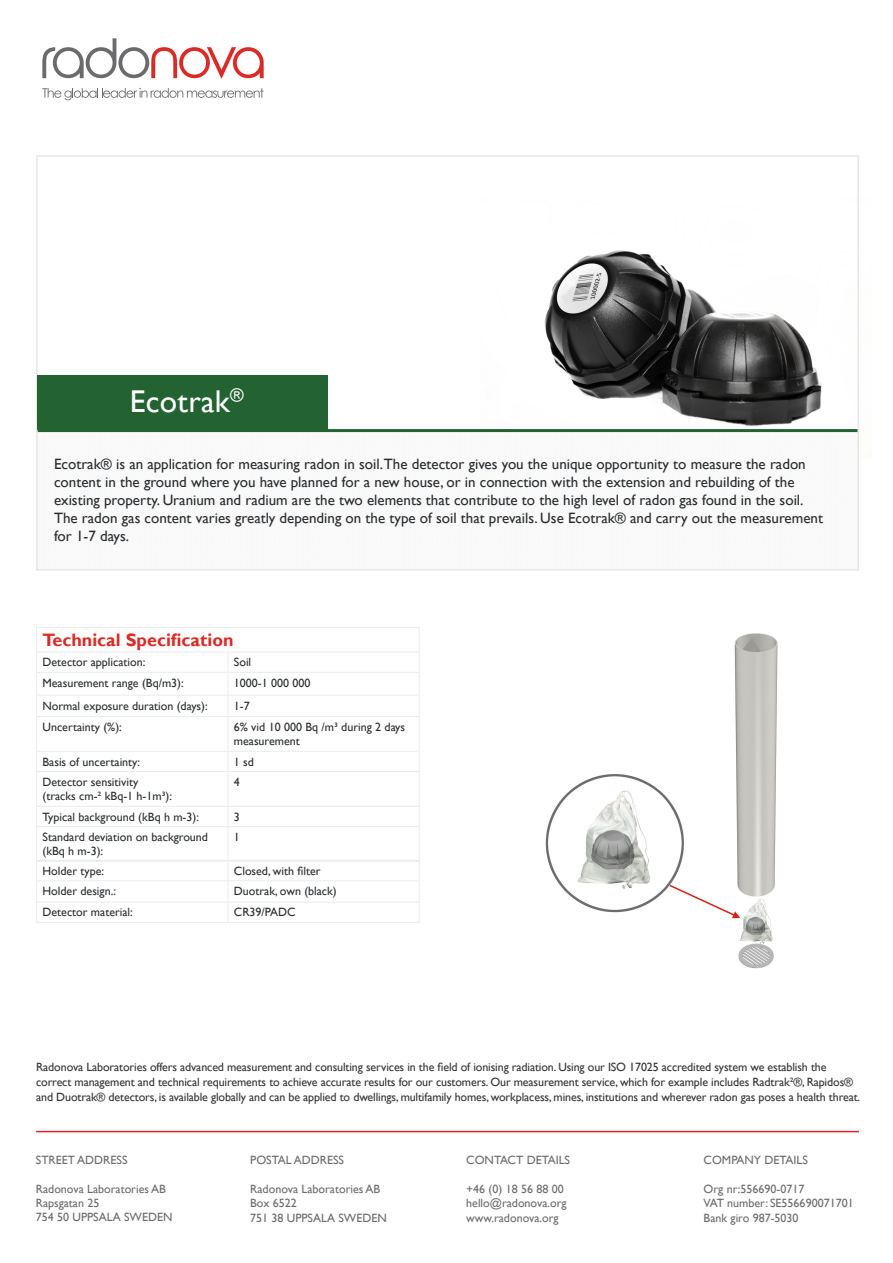
<style>
.page{position:relative;width:893px;height:1263px;background:#fff}
.page>*{position:absolute;margin:0;border:0;box-sizing:border-box;transform-origin:0 0}
.t1{font:31.5px "Gill Sans";letter-spacing:.01em;color:#fff}
.t2{font:700 18px "Gill Sans";color:#da2c26}
.t3{font:15px/18px "Gill Sans";color:#292c2f}
.t4{font:12px/15px "Gill Sans";letter-spacing:-.01em;color:#333}
.t5{font:12px/14.4px "Gill Sans";color:#292c2f}
.t6{font:12px/14.4px "Gill Sans";color:#6b6b6e}
</style>
<div class="page">
<img style="left:544px;top:250px;width:278px;height:176px">
<hr style="left:36px;top:672px;width:192px;height:1px;background:#ececec">
<hr style="left:228px;top:672px;width:192px;height:1px;background:#ececec">
<hr style="left:36px;top:695px;width:192px;height:1px;background:#ececec">
<hr style="left:228px;top:695px;width:192px;height:1px;background:#ececec">
<svg style="left:227px;top:653px;width:1px;height:63px"></svg>
<hr style="left:36px;top:716px;width:192px;height:1px;background:#ececec">
<hr style="left:36px;top:717px;width:1px;height:34px;background:#ececec">
<hr style="left:228px;top:716px;width:192px;height:1px;background:#ececec">
<hr style="left:227px;top:717px;width:1px;height:34px;background:#ececec">
<hr style="left:419px;top:717px;width:1px;height:34px;background:#ececec">
<hr style="left:36px;top:751px;width:192px;height:1px;background:#ececec">
<svg style="left:36px;top:752px;width:1px;height:19px"></svg>
<hr style="left:228px;top:751px;width:192px;height:1px;background:#ececec">
<svg style="left:227px;top:752px;width:1px;height:19px"></svg>
<svg style="left:419px;top:752px;width:1px;height:19px"></svg>
<hr style="left:36px;top:771px;width:192px;height:1px;background:#ececec">
<hr style="left:36px;top:772px;width:1px;height:34px;background:#ececec">
<hr style="left:228px;top:771px;width:192px;height:1px;background:#ececec">
<hr style="left:227px;top:772px;width:1px;height:34px;background:#ececec">
<hr style="left:419px;top:772px;width:1px;height:34px;background:#ececec">
<hr style="left:36px;top:806px;width:192px;height:1px;background:#ececec">
<svg style="left:36px;top:807px;width:1px;height:19px"></svg>
<hr style="left:228px;top:806px;width:192px;height:1px;background:#ececec">
<svg style="left:227px;top:807px;width:1px;height:19px"></svg>
<svg style="left:419px;top:807px;width:1px;height:19px"></svg>
<hr style="left:36px;top:826px;width:192px;height:1px;background:#ececec">
<hr style="left:36px;top:827px;width:1px;height:34px;background:#ececec">
<hr style="left:228px;top:826px;width:192px;height:1px;background:#ececec">
<hr style="left:227px;top:827px;width:1px;height:34px;background:#ececec">
<hr style="left:419px;top:827px;width:1px;height:34px;background:#ececec">
<hr style="left:36px;top:861px;width:192px;height:1px;background:#ececec">
<hr style="left:228px;top:861px;width:192px;height:1px;background:#ececec">
<hr style="left:36px;top:627px;width:192px;height:1px;background:#ececec">
<svg style="left:36px;top:628px;width:1px;height:88px"></svg>
<hr style="left:228px;top:627px;width:192px;height:1px;background:#ececec">
<svg style="left:419px;top:628px;width:1px;height:88px"></svg>
<hr style="left:36px;top:652px;width:192px;height:1px;background:#ececec">
<hr style="left:228px;top:652px;width:192px;height:1px;background:#ececec">
<hr style="left:36px;top:860px;width:192px;height:1px;background:#ececec">
<hr style="left:228px;top:860px;width:192px;height:1px;background:#ececec">
<hr style="left:36px;top:880px;width:192px;height:1px;background:#ececec">
<hr style="left:228px;top:880px;width:192px;height:1px;background:#ececec">
<hr style="left:36px;top:902px;width:192px;height:1px;background:#ececec">
<svg style="left:36px;top:862px;width:1px;height:60px"></svg>
<hr style="left:228px;top:902px;width:192px;height:1px;background:#ececec">
<svg style="left:227px;top:862px;width:1px;height:60px"></svg>
<svg style="left:419px;top:862px;width:1px;height:60px"></svg>
<hr style="left:36px;top:922px;width:192px;height:1px;background:#ececec">
<hr style="left:228px;top:922px;width:192px;height:1px;background:#ececec">
<hr style="left:37px;top:429px;width:821px;height:3px;background:#236331">
<div style="left:36px;top:155px;width:823px;height:416px;border:2px solid #e5e8e7"></div>
<svg style="left:42px;top:88px;width:222px;height:12px"></svg>
<svg style="left:42px;top:38px;width:222px;height:40px"></svg>
<div style="left:37px;top:375px;width:291px;height:55px;background:#236331"></div>
<hr style="left:36px;top:1131px;width:823px;height:1px;background:#eb1f2e">
<img style="left:545px;top:633px;width:233px;height:336px">
<h1 class="t1" style="left:122px;top:383px;width:132px">Radtrak<sup>2</sup> <sup>®</sup></h1>
<h1 class="t1" style="left:130px;top:383px;width:116px">Ecotrak<sup>®</sup></h1>
<p class="t3" style="left:54px;top:455px;width:771px">Ecotrak® is an application for measuring radon in soil.The detector gives you the unique opportunity to measure the radon content in the ground where you have planned for a new house, or in connection with the extension and rebuilding of the existing property. Uranium and radium are the two elements that contribute to the high level of radon gas found in the soil.<br>The radon gas content varies greatly depending on the type of soil that prevails. Use Ecotrak® and carry out the measurement for 1-7 days.</p>
<h2 class="t2" style="left:43px;top:629px;width:193px">Technical Specification</h2>
<p class="t5" style="left:43px;top:655px;width:104px">Detector application:</p>
<p class="t5" style="left:234px;top:655px;width:19px">Soil</p>
<p class="t5" style="left:43px;top:676px;width:143px">Measurement range (Bq/m3):</p>
<p class="t5" style="left:234px;top:676px;width:78px">1000-1 000 000</p>
<p class="t5" style="left:43px;top:698px;width:167px">Normal exposure duration (days):</p>
<p class="t5" style="left:234px;top:698px;width:17px">1-7</p>
<p class="t5" style="left:43px;top:720px;width:81px">Uncertainty (%):</p>
<p class="t5" style="left:234px;top:720px;width:173px">6% vid 10 000 Bq /m³ during 2 days measurement</p>
<p class="t5" style="left:43px;top:754px;width:99px">Basis of uncertainty:</p>
<p class="t5" style="left:234px;top:754px;width:22px">1 sd</p>
<p class="t5" style="left:43px;top:775px;width:131px">Detector sensitivity (tracks cm-² kBq-1 h-1m³):</p>
<p class="t5" style="left:234px;top:775px;width:7px">4</p>
<p class="t5" style="left:43px;top:809px;width:158px">Typical background (kBq h m-3):</p>
<p class="t5" style="left:234px;top:809px;width:7px">3</p>
<p class="t5" style="left:43px;top:830px;width:167px">Standard deviation on background (kBq h m-3):</p>
<p class="t5" style="left:234px;top:830px;width:7px">1</p>
<p class="t5" style="left:43px;top:864px;width:63px">Holder type:</p>
<p class="t5" style="left:234px;top:864px;width:88px">Closed, with filter</p>
<p class="t5" style="left:43px;top:884px;width:75px">Holder design.:</p>
<p class="t5" style="left:234px;top:884px;width:104px">Duotrak, own (black)</p>
<p class="t5" style="left:43px;top:905px;width:92px">Detector material:</p>
<p class="t5" style="left:234px;top:905px;width:63px">CR39/PADC</p>
<p class="t4" style="left:36px;top:1060px;width:825px">Radonova Laboratories offers advanced measurement and consulting services in the field of ionising radiation. Using our ISO 17025 accredited system we establish the correct management and technical requirements to achieve accurate results for our customers. Our measurement service, which for example includes Radtrak²®, Rapidos® and Duotrak® detectors, is available globally and can be applied to dwellings, multifamily homes, workplacess, mines, institutions and wherever radon gas poses a health threat.</p>
<p class="t6" style="left:36px;top:1153px;width:93px">STREET ADDRESS</p>
<p class="t6" style="left:36px;top:1182px;width:138px">Radonova Laboratories AB<br>Rapsgatan 25<br>754 50 UPPSALA SWEDEN</p>
<p class="t6" style="left:250px;top:1153px;width:95px">POSTAL ADDRESS</p>
<p class="t6" style="left:250px;top:1182px;width:138px">Radonova Laboratories AB<br>Box 6522<br>751 38 UPPSALA SWEDEN</p>
<p class="t6" style="left:466px;top:1153px;width:105px">CONTACT DETAILS</p>
<p class="t6" style="left:466px;top:1182px;width:102px">+46 (0) 18 56 88 00 hello@radonova.org www.radonova.org</p>
<p class="t6" style="left:704px;top:1153px;width:106px">COMPANY DETAILS</p>
<p class="t6" style="left:704px;top:1182px;width:152px">Org nr:556690-0717<br>VAT number: SE556690071701<br>Bank giro 987-5030</p>
</div>
